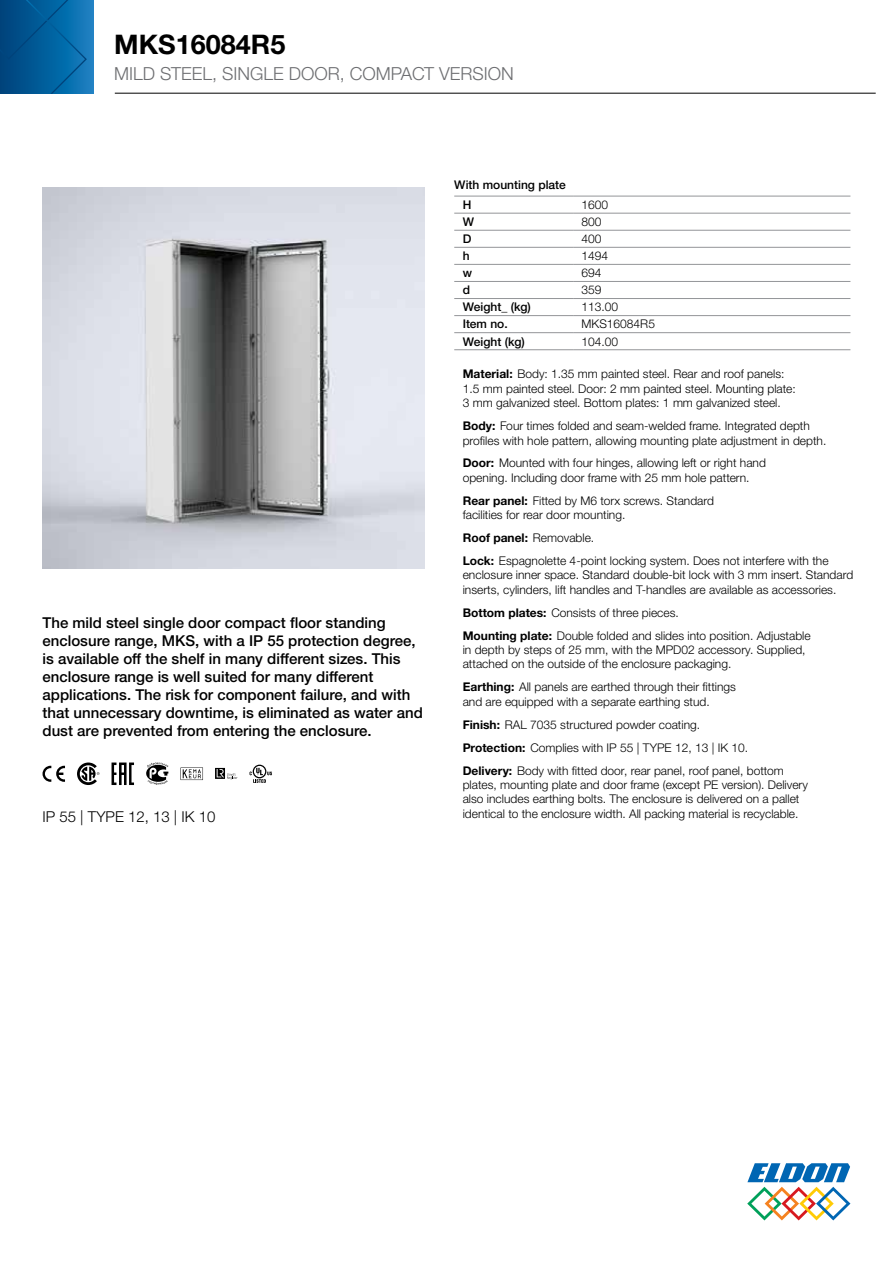
<style>
.page{position:relative;width:893px;height:1263px;background:#fff}
.page>*{position:absolute;margin:0;border:0;box-sizing:border-box;transform-origin:0 0}
.t1{font:700 27px "Helvetica Neue LTW1 G";color:#000}
.t2{font:300 18px "Helvetica Neue LTW1 G";color:#6d6e71}
.t3{font:500 15px/18px "Helvetica Neue LTW1 G";color:#000}
.t4{font:300 15px "Helvetica Neue LTW1 G";color:#000}
.t5{font:300 12px/14.4px "Helvetica Neue LTW1 G";color:#000}
.t6{font:500 12px/19.6px "Helvetica Neue LTW1 G";color:#000}
.s1{font-weight:700}
</style>
<div class="page">
<svg style="left:747px;top:1163px;width:103px;height:57px"></svg>
<div style="left:0;top:0;width:93px;height:94px;background:#1f7fc0"></div>
<svg style="left:0;top:0;width:87px;height:94px;background:#035d9a"></svg>
<hr style="left:115px;top:93px;width:761px;height:1px;background:#000">
<hr style="left:454px;top:196px;width:119px;height:1px;background:#939598">
<hr style="left:454px;top:213px;width:119px;height:1px;background:#939598">
<hr style="left:573px;top:196px;width:277px;height:1px;background:#939598">
<hr style="left:573px;top:213px;width:277px;height:1px;background:#939598">
<hr style="left:454px;top:230px;width:119px;height:1px;background:#939598">
<hr style="left:573px;top:230px;width:277px;height:1px;background:#939598">
<hr style="left:454px;top:247px;width:119px;height:1px;background:#939598">
<hr style="left:573px;top:247px;width:277px;height:1px;background:#939598">
<hr style="left:454px;top:264px;width:119px;height:1px;background:#939598">
<hr style="left:573px;top:264px;width:277px;height:1px;background:#939598">
<hr style="left:454px;top:281px;width:119px;height:1px;background:#939598">
<hr style="left:573px;top:281px;width:277px;height:1px;background:#939598">
<hr style="left:454px;top:298px;width:119px;height:1px;background:#939598">
<hr style="left:573px;top:298px;width:277px;height:1px;background:#939598">
<hr style="left:454px;top:315px;width:119px;height:1px;background:#939598">
<hr style="left:573px;top:315px;width:277px;height:1px;background:#939598">
<hr style="left:454px;top:332px;width:119px;height:1px;background:#939598">
<hr style="left:454px;top:349px;width:119px;height:1px;background:#939598">
<hr style="left:573px;top:332px;width:277px;height:1px;background:#939598">
<hr style="left:573px;top:349px;width:277px;height:1px;background:#939598">
<img style="left:43px;top:187px;width:381px;height:382px">
<svg style="left:43px;top:766px;width:22px;height:16px"></svg>
<svg style="left:77px;top:762px;width:23px;height:23px"></svg>
<svg style="left:112px;top:762px;width:22px;height:23px"></svg>
<svg style="left:146px;top:762px;width:22px;height:23px"></svg>
<svg style="left:181px;top:767px;width:22px;height:13px"></svg>
<svg style="left:215px;top:768px;width:23px;height:12px"></svg>
<svg style="left:250px;top:765px;width:22px;height:18px"></svg>
<img style="left:154px;top:299px;width:158px;height:158px">
<h1 class="t1" style="left:114px;top:28px;width:173px">MKS16084R5</h1>
<h2 class="t2" style="left:114px;top:63px;width:401px">MILD STEEL, SINGLE DOOR, COMPACT VERSION</h2>
<p class="t6" style="left:463px;top:175px;width:105px;text-indent:-9px">With mounting plate<br>H</p>
<p class="t5" style="left:582px;top:197px;width:28px">1600</p>
<p class="t3" style="left:43px;top:614px;width:382px">The mild steel single door compact floor standing enclosure range, MKS, with a IP 55 protection degree, is available off the shelf in many different sizes. This enclosure range is well suited for many different applications. The risk for component failure, and with that unnecessary downtime, is eliminated as water and dust are prevented from entering the enclosure.</p>
<p class="t4" style="left:43px;top:807px;width:174px">IP 55 | TYPE 12, 13 | IK 10</p>
<p class="t6" style="left:463px;top:212px;width:13px">W</p>
<p class="t5" style="left:582px;top:214px;width:22px">800</p>
<p class="t6" style="left:463px;top:229px;width:10px">D</p>
<p class="t5" style="left:582px;top:232px;width:22px">400</p>
<p class="t6" style="left:463px;top:246px;width:8px">h</p>
<p class="t5" style="left:582px;top:249px;width:28px">1494</p>
<p class="t6" style="left:463px;top:263px;width:11px">w</p>
<p class="t5" style="left:582px;top:266px;width:22px">694</p>
<p class="t6" style="left:463px;top:280px;width:9px">d</p>
<p class="t5" style="left:582px;top:283px;width:22px">359</p>
<p class="t6" style="left:463px;top:297px;width:70px">Weight_ (kg)</p>
<p class="t5" style="left:582px;top:300px;width:38px">113.00</p>
<p class="t6" style="left:463px;top:314px;width:47px">Item no.</p>
<p class="t5" style="left:582px;top:317px;width:75px">MKS16084R5</p>
<p class="t6" style="left:463px;top:331px;width:64px">Weight (kg)</p>
<p class="t5" style="left:582px;top:334px;width:38px">104.00</p>
<p class="t5" style="left:463px;top:367px;width:334px"><span class="s1">Material:</span> Body: 1.35 mm painted steel. Rear and roof panels:<br>1.5 mm painted steel. Door: 2 mm painted steel. Mounting plate:<br>3 mm galvanized steel. Bottom plates: 1 mm galvanized steel.</p>
<p class="t5" style="left:463px;top:419px;width:365px"><span class="s1">Body:</span> Four times folded and seam-welded frame. Integrated depth profiles with hole pattern, allowing mounting plate adjustment in depth.</p>
<p class="t5" style="left:463px;top:456px;width:305px"><span class="s1">Door:</span> Mounted with four hinges, allowing left or right hand opening. Including door frame with 25 mm hole pattern.</p>
<p class="t5" style="left:463px;top:493px;width:253px"><span class="s1">Rear panel:</span> Fitted by M6 torx screws. Standard facilities for rear door mounting.</p>
<p class="t5" style="left:463px;top:526px;width:367px;line-height:23px"><span class="s1">Roof panel:</span> Removable.<br><span class="s1">Lock:</span> Espagnolette 4-point locking system. Does not interfere with the</p>
<p class="t5" style="left:463px;top:568px;width:392px">enclosure inner space. Standard double-bit lock with 3 mm insert. Standard inserts, cylinders, lift handles and T-handles are available as accessories.</p>
<p class="t5" style="left:463px;top:601px;width:349px;line-height:23px"><span class="s1">Bottom plates:</span> Consists of three pieces.<br><span class="s1">Mounting plate:</span> Double folded and slides into position. Adjustable</p>
<p class="t5" style="left:463px;top:642px;width:344px">in depth by steps of 25 mm, with the MPD02 accessory. Supplied, attached on the outside of the enclosure packaging.</p>
<p class="t5" style="left:463px;top:680px;width:275px"><span class="s1">Earthing:</span> All panels are earthed through their fittings and are equipped with a separate earthing stud.</p>
<p class="t5" style="left:463px;top:713px;width:323px;line-height:23px"><span class="s1">Finish:</span> RAL 7035 structured powder coating.<br><span class="s1">Protection:</span> Complies with IP 55 | TYPE 12, 13 | IK 10.<br><span class="s1">Delivery:</span> Body with fitted door, rear panel, roof panel, bottom</p>
<p class="t5" style="left:463px;top:777px;width:347px">plates, mounting plate and door frame (except PE version). Delivery also includes earthing bolts. The enclosure is delivered on a pallet identical to the enclosure width. All packing material is recyclable.</p>
</div>
